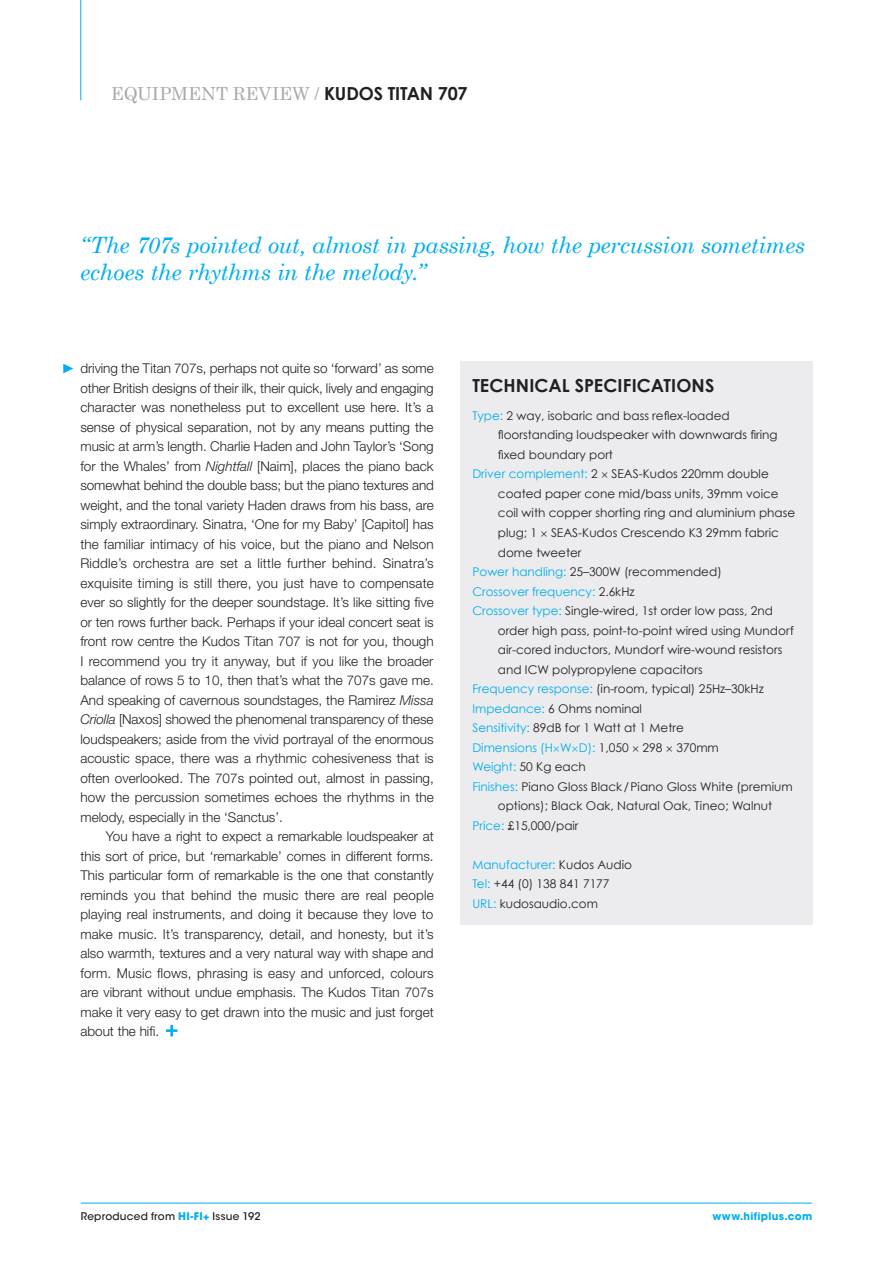
<style>
.page{position:relative;width:893px;height:1263px;background:#fff}
.page>*{position:absolute;margin:0;border:0;box-sizing:border-box;transform-origin:0 0}
.t1{font:italic 22.5px/27px "Century Schoolbook";letter-spacing:-.015em;color:#00aeef}
.t2{font:18px "Century Schoolbook";letter-spacing:-.005em;color:#a8a9ad}
.t3{font:700 18px "Century Gothic";letter-spacing:.005em;color:#231f20}
.t4{font:300 13.5px/19.5px "Helvetica Neue LT Std";color:#231f20;text-align:justify}
.t5{font:12px/19.5px "Century Gothic";color:#231f20}
.t6{font:12px "Century Gothic";color:#00aeef}
.t7{font:500 10.5px "ITC Avant Garde Std";letter-spacing:.02em;color:#231f20}
.t8{font:700 10.5px "ITC Avant Garde Std";letter-spacing:.03em;color:#00aeef}
.s1{font-family:"Century Gothic";font-weight:700;color:#231f20}
.s2{font-style:italic}
.s3{color:#00aeef}
.s4{font-family:"Helvetica Neue LT Std";font-weight:300}
.s5{color:#231f20}
.s6{font-family:"Helvetica Neue LT Std";font-weight:300;color:#231f20}
.s7{font-weight:700;color:#00aeef}
</style>
<div class="page">
<div style="left:460px;top:361px;width:353px;height:563px;background:#ececee"></div>
<svg style="left:166px;top:1025px;width:11px;height:11px"></svg>
<svg style="left:63px;top:364px;width:10px;height:9px"></svg>
<hr style="left:80px;top:0;width:1px;height:100px;background:#00aeef">
<hr style="left:81px;top:1203px;width:731px;height:1px;background:#00aeef">
<h2 class="t2" style="left:111px;top:83px;width:358px">EQUIPMENT REVIEW / <span class="s1">KUDOS TITAN 707</span></h2>
<h1 class="t1" style="left:80px;top:231px;width:726px">“The 707s pointed out, almost in passing, how the percussion sometimes echoes the rhythms in the melody.”</h1>
<p class="t4" style="left:80px;top:358px;width:355px">driving the Titan 707s, perhaps not quite so ‘forward’ as some other British designs of their ilk, their quick, lively and engaging character was nonetheless put to excellent use here. It’s a sense of physical separation, not by any means putting the music at arm’s length. Charlie Haden and John Taylor’s ‘Song for the Whales’ from <span class="s2">Nightfall</span> [Naim], places the piano back somewhat behind the double bass; but the piano textures and weight, and the tonal variety Haden draws from his bass, are simply extraordinary. Sinatra, ‘One for my Baby’ [Capitol] has the familiar intimacy of his voice, but the piano and Nelson Riddle’s orchestra are set a little further behind. Sinatra’s exquisite timing is still there, you just have to compensate ever so slightly for the deeper soundstage. It’s like sitting five or ten rows further back. Perhaps if your ideal concert seat is front row centre the Kudos Titan 707 is not for you, though I recommend you try it anyway, but if you like the broader balance of rows 5 to 10, then that’s what the 707s gave me.<br>And speaking of cavernous soundstages, the Ramirez <span class="s2">Missa Criolla</span> [Naxos] showed the phenomenal transparency of these loudspeakers; aside from the vivid portrayal of the enormous acoustic space, there was a rhythmic cohesiveness that is often overlooked. The 707s pointed out, almost in passing, how the percussion sometimes echoes the rhythms in the melody, especially in the ‘Sanctus’.</p>
<p class="t4" style="left:80px;top:826px;width:355px;text-indent:26px">You have a right to expect a remarkable loudspeaker at this sort of price, but ‘remarkable’ comes in different forms.<br>This particular form of remarkable is the one that constantly reminds you that behind the music there are real people playing real instruments, and doing it because they love to make music. It’s transparency, detail, and honesty, but it’s also warmth, textures and a very natural way with shape and form. Music flows, phrasing is easy and unforced, colours are vibrant without undue emphasis. The Kudos Titan 707s make it very easy to get drawn into the music and just forget about the hifi.</p>
<h2 class="t3" style="left:472px;top:374px;width:244px">TECHNICAL SPECIFICATIONS</h2>
<p class="t5" style="left:472px;top:406px;width:259px"><span class="s3">Type:</span> 2 way, isobaric and bass reflex-loaded</p>
<p class="t5" style="left:498px;top:425px;width:281px">floorstanding loudspeaker with downwards firing</p>
<p class="t5" style="left:498px;top:445px;width:117px">fixed boundary port</p>
<p class="t5" style="left:472px;top:464px;width:298px"><span class="s3">Driver complement:</span> 2 <span class="s4">×</span> SEAS-Kudos 220mm double</p>
<p class="t5" style="left:498px;top:484px;width:282px">coated paper cone mid/bass units, 39mm voice</p>
<p class="t5" style="left:498px;top:503px;width:299px">coil with copper shorting ring and aluminium phase</p>
<p class="t5" style="left:498px;top:523px;width:282px">plug; 1 <span class="s4">×</span> SEAS-Kudos Crescendo K3 29mm fabric</p>
<p class="t5" style="left:498px;top:542px;width:85px">dome tweeter</p>
<p class="t5" style="left:472px;top:562px;width:251px"><span class="s3">Power handling:</span> 25–300W (recommended)</p>
<p class="t6" style="left:472px;top:584px;width:164px">Crossover frequency: <span class="s5">2.6kHz</span></p>
<p class="t5" style="left:472px;top:601px;width:302px"><span class="s3">Crossover type:</span> Single-wired, 1st order low pass, 2nd</p>
<p class="t5" style="left:498px;top:620px;width:298px">order high pass, point-to-point wired using Mundorf</p>
<p class="t5" style="left:498px;top:640px;width:286px">air-cored inductors, Mundorf wire-wound resistors</p>
<p class="t5" style="left:498px;top:659px;width:206px">and ICW polypropylene capacitors</p>
<p class="t5" style="left:472px;top:679px;width:293px"><span class="s3">Frequency response:</span> (in-room, typical) 25Hz–30kHz</p>
<p class="t5" style="left:472px;top:698px;width:171px"><span class="s3">Impedance:</span> 6 Ohms nominal</p>
<p class="t5" style="left:472px;top:718px;width:213px"><span class="s3">Sensitivity:</span> 89dB for 1 Watt at 1 Metre</p>
<p class="t6" style="left:472px;top:740px;width:248px">Dimensions (H<span class="s4">×</span>W<span class="s4">×</span>D): <span class="s5">1,050</span> <span class="s6">×</span> <span class="s5">298</span> <span class="s6">×</span> <span class="s5">370mm</span></p>
<p class="t5" style="left:472px;top:757px;width:115px"><span class="s3">Weight:</span> 50 Kg each</p>
<p class="t5" style="left:472px;top:776px;width:322px"><span class="s3">Finishes:</span> Piano Gloss Black/Piano Gloss White (premium</p>
<p class="t5" style="left:498px;top:796px;width:276px">options); Black Oak, Natural Oak, Tineo; Walnut</p>
<p class="t5" style="left:472px;top:815px;width:108px"><span class="s3">Price:</span> £15,000/pair</p>
<p class="t5" style="left:472px;top:854px;width:161px"><span class="s3">Manufacturer:</span> Kudos Audio<br><span class="s3">Tel:</span> +44 (0) 138 841 7177<br><span class="s3">URL:</span> kudosaudio.com</p>
<p class="t7" style="left:81px;top:1210px;width:181px">Reproduced from <span class="s7">HI-FI+</span> Issue 192</p>
<p class="t8" style="left:712px;top:1210px;width:101px">www.hifiplus.com</p>
</div>
